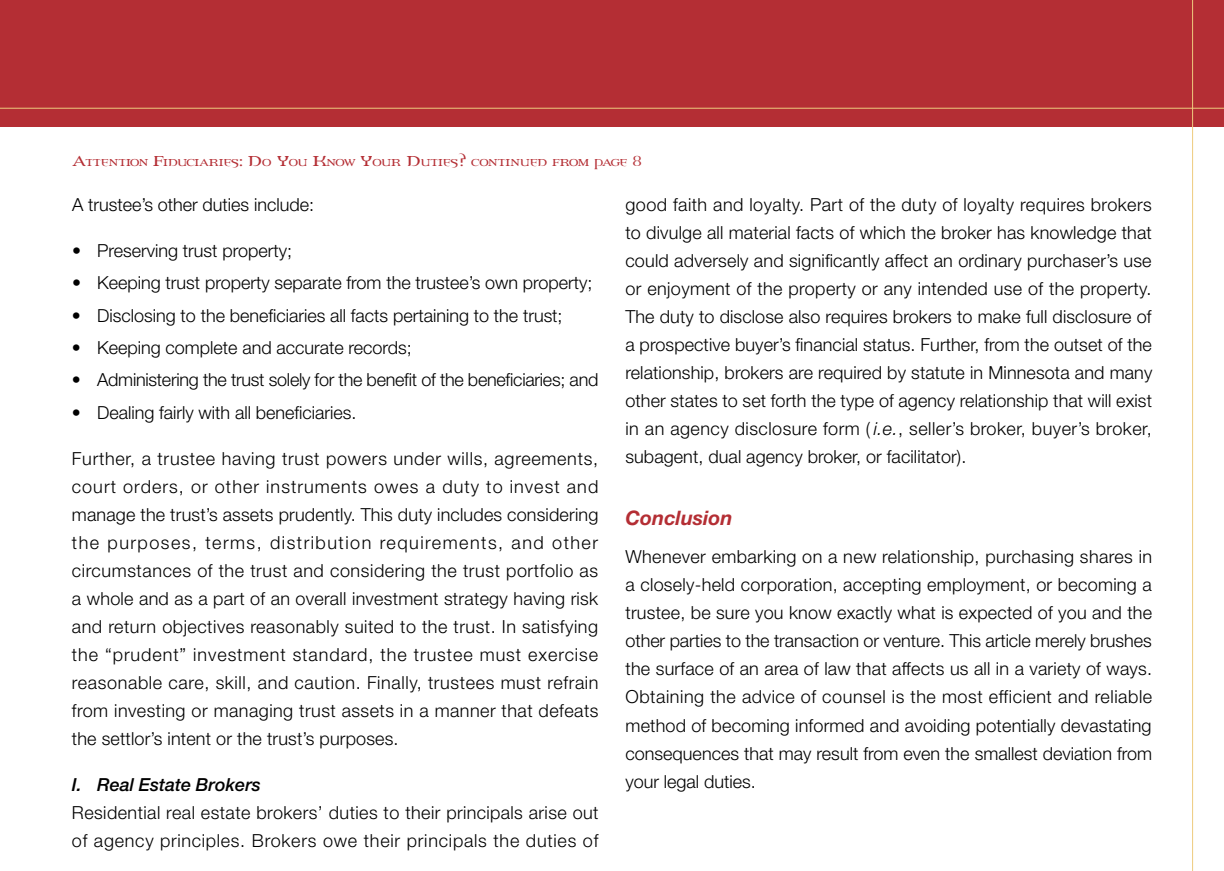
<style>
.page{position:relative;width:1224px;height:871px;background:#fff}
.page>*{position:absolute;margin:0;border:0;box-sizing:border-box;transform-origin:0 0}
.t1{font:italic 700 20px "Helvetica Neue LT Std";color:#b42e34}
.t2{font:300 18px/28px "Helvetica Neue LT Std";color:#000;text-align:justify}
.t3{font:300 18px/28px "Helvetica Neue LT Std";letter-spacing:.025em;color:#000}
.t4{font:italic 500 18px "Helvetica Neue LT Std";color:#000}
.t5{font:14px "Percolator Expert";color:#b42e34}
.s1{font-size:20px}
.s2{font-style:italic}
</style>
<div class="page">
<div style="left:0;top:0;width:1224px;height:126px;background:#b42e34"></div>
<hr style="left:0;top:108px;width:1224px;height:1px;background:#eecb7e">
<hr style="left:1192px;top:0;width:1px;height:871px;background:#eecb7e">
<p class="t5" style="left:72px;top:155px;width:570px"><span class="s1">A</span>ttention <span class="s1">F</span>iduciaries<span class="s1">: D</span>o <span class="s1">Y</span>ou <span class="s1">K</span>now <span class="s1">Y</span>our <span class="s1">D</span>uties<span class="s1">?</span> continued from page <span class="s1">8</span></p>
<p class="t2" style="left:72px;top:190px;width:244px">A trustee’s other duties include:</p>
<p class="t2" style="left:72px;top:236px;width:222px">• Preserving trust property;</p>
<p class="t2" style="left:72px;top:268px;width:522px">• Keeping trust property separate from the trustee’s own property;</p>
<p class="t2" style="left:72px;top:301px;width:492px">• Disclosing to the beneficiaries all facts pertaining to the trust;</p>
<p class="t2" style="left:72px;top:333px;width:342px">• Keeping complete and accurate records;</p>
<p class="t2" style="left:72px;top:365px;width:528px">• Administering the trust solely for the benefit of the beneficiaries; and</p>
<p class="t2" style="left:72px;top:398px;width:286px">• Dealing fairly with all beneficiaries.</p>
<p class="t2" style="left:72px;top:444px;width:528px">Further, a trustee having trust powers under wills, agreements, court orders, or other instruments owes a duty to invest and manage the trust’s assets prudently. This duty includes considering the purposes, terms, distribution requirements, and other circumstances of the trust and considering the trust portfolio as a whole and as a part of an overall investment strategy having risk and return objectives reasonably suited to the trust. In satisfying the “prudent” investment standard, the trustee must exercise reasonable care, skill, and caution. Finally, trustees must refrain from investing or managing trust assets in a manner that defeats the settlor’s intent or the trust’s purposes.</p>
<p class="t4" style="left:72px;top:774px;width:191px">I. Real Estate Brokers</p>
<p class="t3" style="left:72px;top:798px;width:528px">Residential real estate brokers’ duties to their principals arise out of agency principles. Brokers owe their principals the duties of</p>
<p class="t2" style="left:625px;top:190px;width:528px">good faith and loyalty. Part of the duty of loyalty requires brokers to divulge all material facts of which the broker has knowledge that could adversely and significantly affect an ordinary purchaser’s use or enjoyment of the property or any intended use of the property.<br>The duty to disclose also requires brokers to make full disclosure of a prospective buyer’s financial status. Further, from the outset of the relationship, brokers are required by statute in Minnesota and many other states to set forth the type of agency relationship that will exist in an agency disclosure form ( <span class="s2">i.e.</span>, seller’s broker, buyer’s broker, subagent, dual agency broker, or facilitator).</p>
<p class="t1" style="left:626px;top:506px;width:109px">Conclusion</p>
<p class="t2" style="left:626px;top:543px;width:528px">Whenever embarking on a new relationship, purchasing shares in a closely-held corporation, accepting employment, or becoming a trustee, be sure you know exactly what is expected of you and the other parties to the transaction or venture. This article merely brushes the surface of an area of law that affects us all in a variety of ways.<br>Obtaining the advice of counsel is the most efficient and reliable method of becoming informed and avoiding potentially devastating consequences that may result from even the smallest deviation from your legal duties.</p>
</div>
